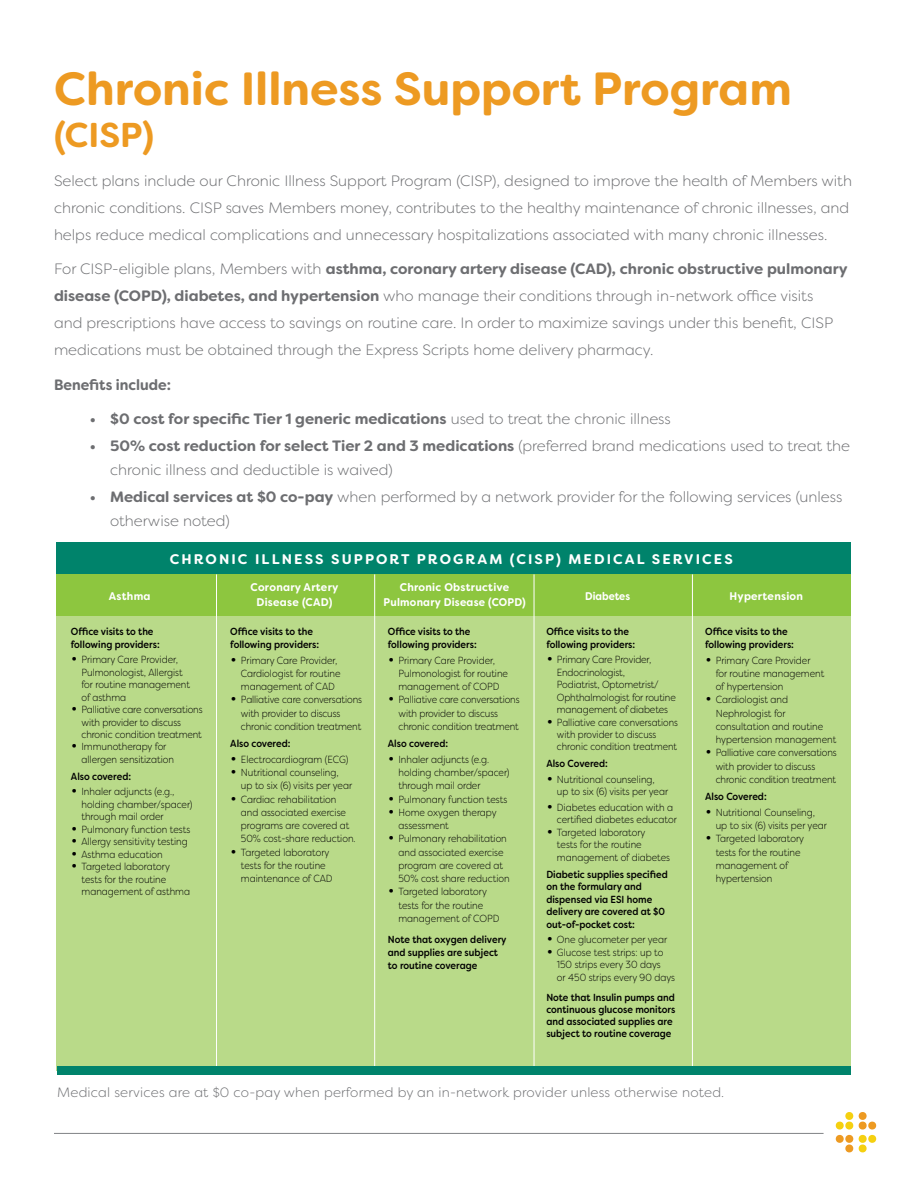
<style>
.page{position:relative;width:918px;height:1188px;background:#fff}
.page>*{position:absolute;margin:0;border:0;box-sizing:border-box;transform-origin:0 0}
.t1{font:700 46.5px "Filson Soft";color:#ed9a22}
.t2{font:700 34.5px "Filson Soft";color:#ed9a22}
.t3{font:300 15px/27px "Filson Soft";color:#6d6e71}
.t4{font:700 15px "Filson Soft";color:#6d6e71}
.t5{font:700 15px "Filson Soft";color:#6d6e71;scale:.94 1}
.t6{font:700 13.95px "Filson Soft";letter-spacing:.15em;color:#fff}
.t7{font:300 13.5px "Filson Soft";letter-spacing:.015em;color:#6d6e71}
.t8{font:700 11.1px "Filson Soft";letter-spacing:.025em;color:#fff;scale:.95 1}
.t9{font:700 11.1px "Filson Soft";letter-spacing:.025em;color:#fff;scale:.93 1}
.t10{font:700 11.1px "Filson Soft";color:#fff;scale:.89 1}
.t11{font:300 10.35px/13.2px "Filson Soft";color:#000;scale:.9 1}
.t12{font:500 10.35px/12.5px "Filson Soft";color:#000;scale:.9 1}
.t13{font:300 10.35px/12.5px "Filson Soft";color:#000;scale:.88 1}
.s1{font-weight:700}
.s2{font-weight:300}
.s3{font-size:17.7px}
</style>
<div class="page">
<svg style="left:835px;top:1112px;width:42px;height:41px"></svg>
<hr style="left:54px;top:1133px;width:770px;height:1px;background:#808285">
<div style="left:57px;top:565px;width:794px;height:506px;background:#b9da89"></div>
<div style="left:57px;top:574px;width:794px;height:42px;background:#8dc63f"></div>
<div style="left:57px;top:543px;width:794px;height:31px;background:#00836b"></div>
<hr style="left:216px;top:574px;width:1px;height:493px;background:#fff">
<hr style="left:374px;top:574px;width:1px;height:493px;background:#fff">
<hr style="left:534px;top:574px;width:1px;height:493px;background:#fff">
<hr style="left:692px;top:574px;width:1px;height:493px;background:#fff">
<div style="left:57px;top:1067px;width:794px;height:8px;background:#00836b"></div>
<h1 class="t1" style="left:54px;top:59px;width:739px">Chronic Illness Support Program</h1>
<h2 class="t2" style="left:54px;top:113px;width:102px">(CISP)</h2>
<p class="t3" style="left:54px;top:167px;width:800px">Select plans include our Chronic Illness Support Program (CISP), designed to improve the health of Members with chronic conditions. CISP saves Members money, contributes to the healthy maintenance of chronic illnesses, and helps reduce medical complications and unnecessary hospitalizations associated with many chronic illnesses.</p>
<p class="t3" style="left:54px;top:255px;width:795px">For CISP-eligible plans, Members with <span class="s1">asthma, coronary artery disease (CAD), chronic obstructive pulmonary disease (COPD), diabetes, and hypertension</span> who manage their conditions through in-network office visits<br>and prescriptions have access to savings on routine care. In order to maximize savings under this benefit, CISP medications must be obtained through the Express Scripts home delivery pharmacy.</p>
<h3 class="t5" style="left:54px;top:375px;width:126px">Benefits include:</h3>
<h3 class="t4" style="left:90px;top:410px;width:582px">• $0 cost for specific Tier 1 generic medications <span class="s2">used to treat the chronic illness</span></h3>
<h3 class="t3" style="left:110px;top:434px;width:741px;line-height:24px;text-indent:-20px"><span class="s1">• 50% cost reduction for select Tier 2 and 3 medications</span> (preferred brand medications used to treat the chronic illness and deductible is waived)</h3>
<h3 class="t3" style="left:110px;top:485px;width:734px;line-height:24px;text-indent:-20px"><span class="s1">• Medical services at $0 co-pay</span> when performed by a network provider for the following services (unless otherwise noted)</h3>
<p class="t8" style="left:109px;top:589px;width:45px">Asthma</p>
<h3 class="t6" style="left:170px;top:550px;width:565px">CHRONIC ILLNESS SUPPORT PROGRAM (CISP) MEDICAL SERVICES</h3>
<p class="t8" style="left:251px;top:580px;width:94px">Coronary Artery</p>
<p class="t8" style="left:400px;top:580px;width:117px">Chronic Obstructive</p>
<p class="t10" style="left:585px;top:589px;width:52px">Diabetes</p>
<p class="t8" style="left:729px;top:589px;width:79px">Hypertension</p>
<p class="t8" style="left:256px;top:595px;width:81px">Disease (CAD)</p>
<p class="t9" style="left:383px;top:595px;width:155px">Pulmonary Disease (COPD)</p>
<p class="t12" style="left:71px;top:625px;width:100px">Office visits to the following providers:</p>
<p class="t11" style="left:82px;top:653px;width:122px;line-height:12.5px;text-indent:-11px"><span class="s3">•</span> Primary Care Provider,<br>Pulmonologist, Allergist for routine management of asthma</p>
<p class="t11" style="left:82px;top:703px;width:136px;line-height:12.5px;text-indent:-11px"><span class="s3">•</span> Palliative care conversations with provider to discuss chronic condition treatment</p>
<p class="t11" style="left:82px;top:741px;width:104px;line-height:12.5px;text-indent:-11px"><span class="s3">•</span> Immunotherapy for allergen sensitization</p>
<p class="t12" style="left:71px;top:770px;width:68px">Also covered:</p>
<p class="t11" style="left:82px;top:785px;width:125px;line-height:12.5px;text-indent:-11px"><span class="s3">•</span> Inhaler adjuncts (e.g., holding chamber/spacer) through mail order</p>
<p class="t11" style="left:71px;top:823px;width:134px"><span class="s3">•</span> Pulmonary function tests</p>
<p class="t11" style="left:71px;top:835px;width:131px"><span class="s3">•</span> Allergy sensitivity testing</p>
<p class="t11" style="left:71px;top:848px;width:104px"><span class="s3">•</span> Asthma education</p>
<p class="t11" style="left:82px;top:860px;width:122px;line-height:12.5px;text-indent:-11px"><span class="s3">•</span> Targeted laboratory tests for the routine management of asthma</p>
<p class="t12" style="left:230px;top:625px;width:100px">Office visits to the following providers:</p>
<p class="t11" style="left:241px;top:653px;width:112px;text-indent:-11px"><span class="s3">•</span> Primary Care Provider,<br>Cardiologist for routine management of CAD</p>
<p class="t11" style="left:241px;top:693px;width:136px;text-indent:-11px"><span class="s3">•</span> Palliative care conversations with provider to discuss chronic condition treatment</p>
<p class="t12" style="left:230px;top:737px;width:68px">Also covered:</p>
<p class="t11" style="left:230px;top:753px;width:133px"><span class="s3">•</span> Electrocardiogram (ECG)</p>
<p class="t11" style="left:241px;top:766px;width:125px;text-indent:-11px"><span class="s3">•</span> Nutritional counseling, up to six (6) visits per year</p>
<p class="t11" style="left:241px;top:792px;width:129px;text-indent:-11px"><span class="s3">•</span> Cardiac rehabilitation and associated exercise programs are covered at<br>50% cost-share reduction.</p>
<p class="t11" style="left:241px;top:845px;width:103px;text-indent:-11px"><span class="s3">•</span> Targeted laboratory tests for the routine maintenance of CAD</p>
<p class="t12" style="left:388px;top:625px;width:100px">Office visits to the following providers:</p>
<p class="t11" style="left:399px;top:653px;width:123px;text-indent:-11px"><span class="s3">•</span> Primary Care Provider,<br>Pulmonologist for routine management of COPD</p>
<p class="t11" style="left:399px;top:693px;width:136px;text-indent:-11px"><span class="s3">•</span> Palliative care conversations with provider to discuss chronic condition treatment</p>
<p class="t12" style="left:388px;top:737px;width:68px">Also covered:</p>
<p class="t11" style="left:399px;top:753px;width:125px;text-indent:-11px"><span class="s3">•</span> Inhaler adjuncts (e.g. holding chamber/spacer) through mail order</p>
<p class="t11" style="left:388px;top:792px;width:134px"><span class="s3">•</span> Pulmonary function tests</p>
<p class="t11" style="left:399px;top:806px;width:111px;text-indent:-11px"><span class="s3">•</span> Home oxygen therapy assessment</p>
<p class="t11" style="left:399px;top:832px;width:125px;text-indent:-11px"><span class="s3">•</span> Pulmonary rehabilitation and associated exercise program are covered at<br>50% cost share reduction</p>
<p class="t11" style="left:399px;top:885px;width:114px;text-indent:-11px"><span class="s3">•</span> Targeted laboratory tests for the routine management of COPD</p>
<p class="t12" style="left:388px;top:933px;width:133px;line-height:12.9px">Note that oxygen delivery and supplies are subject to routine coverage</p>
<p class="t12" style="left:546px;top:625px;width:100px">Office visits to the following providers:</p>
<p class="t11" style="left:557px;top:653px;width:134px;line-height:12.5px;text-indent:-10px"><span class="s3">•</span> Primary Care Provider,<br>Endocrinologist,<br>Podiatrist, Optometrist/<br>Ophthalmologist for routine management of diabetes</p>
<p class="t13" style="left:557px;top:716px;width:139px;text-indent:-11px"><span class="s3">•</span> Palliative care conversations with provider to discuss chronic condition treatment</p>
<p class="t12" style="left:546px;top:758px;width:70px">Also Covered:</p>
<p class="t11" style="left:557px;top:773px;width:125px;line-height:12.5px;text-indent:-11px"><span class="s3">•</span> Nutritional counseling, up to six (6) visits per year</p>
<p class="t11" style="left:557px;top:801px;width:135px;line-height:12.5px;text-indent:-11px"><span class="s3">•</span> Diabetes education with a certified diabetes educator</p>
<p class="t11" style="left:557px;top:826px;width:127px;line-height:12.5px;text-indent:-11px"><span class="s3">•</span> Targeted laboratory<br>tests for the routine management of diabetes</p>
<p class="t12" style="left:546px;top:868px;width:136px">Diabetic supplies specified on the formulary and dispensed via ESI home delivery are covered at $0 out-of-pocket cost:</p>
<p class="t11" style="left:546px;top:933px;width:136px"><span class="s3">•</span> One glucometer per year</p>
<p class="t11" style="left:557px;top:946px;width:133px;line-height:12.5px;text-indent:-11px"><span class="s3">•</span> Glucose test strips: up to<br>150 strips every 30 days<br>or 450 strips every 90 days</p>
<p class="t12" style="left:546px;top:992px;width:145px;line-height:12px">Note that Insulin pumps and continuous glucose monitors and associated supplies are subject to routine coverage</p>
<p class="t12" style="left:705px;top:625px;width:100px">Office visits to the following providers:</p>
<p class="t11" style="left:716px;top:653px;width:122px;text-indent:-11px"><span class="s3">•</span> Primary Care Provider for routine management of hypertension</p>
<p class="t11" style="left:716px;top:693px;width:135px;text-indent:-11px"><span class="s3">•</span> Cardiologist and<br>Nephrologist for consultation and routine hypertension management</p>
<p class="t11" style="left:716px;top:746px;width:136px;text-indent:-11px"><span class="s3">•</span> Palliative care conversations with provider to discuss chronic condition treatment</p>
<p class="t12" style="left:705px;top:790px;width:70px">Also Covered:</p>
<p class="t11" style="left:716px;top:806px;width:125px;text-indent:-11px"><span class="s3">•</span> Nutritional Counseling, up to six (6) visits per year</p>
<p class="t11" style="left:716px;top:832px;width:100px;text-indent:-11px"><span class="s3">•</span> Targeted laboratory tests for the routine management of hypertension</p>
<h3 class="t7" style="left:57px;top:1084px;width:669px">Medical services are at $0 co-pay when performed by an in-network provider unless otherwise noted.</h3>
</div>
